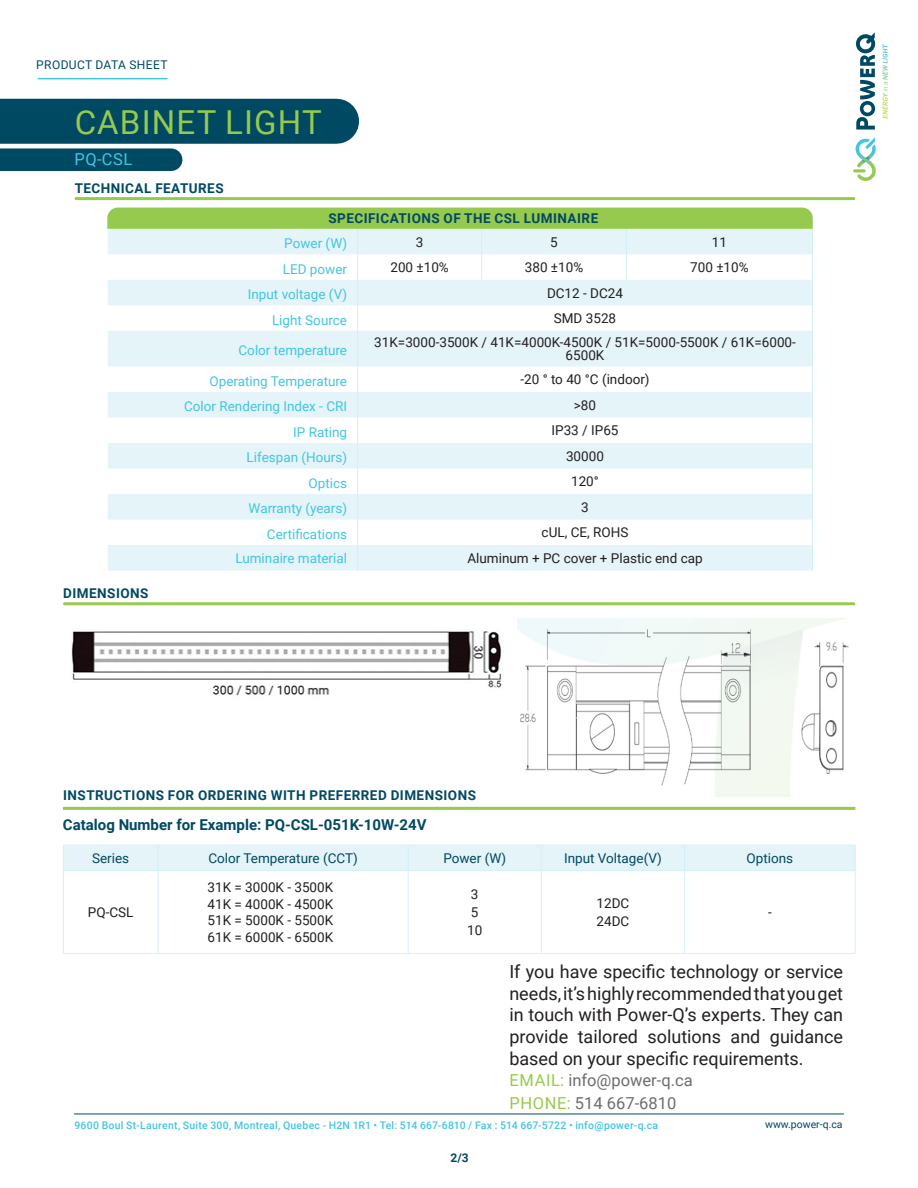
<style>
.page{position:relative;width:918px;height:1188px;background:#fff}
.page>*{position:absolute;margin:0;border:0;box-sizing:border-box;transform-origin:0 0}
.t1{font:33px "Roboto";letter-spacing:.035em;color:#96ca4e}
.t2{font:18px/21.6px "Roboto";color:#231f20;text-align:justify}
.t3{font:16.5px "Roboto";color:#6c6d70}
.t4{font:16.5px "Roboto";color:#44c5e0}
.t5{font:700 15px "Roboto";color:#004963}
.t6{font:13.5px/16.5px "Roboto";color:#231f20}
.t7{font:13.5px "Roboto";color:#44c5e0}
.t8{font:700 13.5px "Roboto";letter-spacing:.035em;color:#004963}
.t9{font:13.5px "Roboto";color:#004963}
.t10{font:12px "Roboto";letter-spacing:.035em;color:#004963}
.t11{font:700 12px "Roboto";color:#004963}
.t12{font:500 10.5px "Roboto";letter-spacing:.02em;color:#44c5e0}
.t13{font:10.5px "Roboto";color:#004963}
.s1{color:#96ca4e}
</style>
<div class="page">
<svg style="left:856px;top:32px;width:19px;height:98px"></svg>
<svg style="left:853px;top:137px;width:23px;height:44px"></svg>
<svg style="left:883px;top:44px;width:5px;height:62px"></svg>
<hr style="left:38px;top:78px;width:129px;height:1px;background:#44c5e0">
<hr style="left:74px;top:1114px;width:770px;height:1px;background:#004963">
<hr style="left:76px;top:197px;width:778px;height:3px;background:#96ca4e">
<div style="left:0;top:99px;width:337px;height:45px;background:#004963"></div>
<div style="left:0;top:148px;width:171px;height:23px;background:#004963"></div>
<svg style="left:108px;top:331px;width:704px;height:240px;fill:#e4f4f9"></svg>
<hr style="left:357px;top:331px;width:1px;height:35px;background:#d4effb">
<hr style="left:812px;top:331px;width:1px;height:35px;background:#d4effb">
<svg style="left:357px;top:366px;width:1px;height:205px"></svg>
<svg style="left:812px;top:366px;width:1px;height:205px"></svg>
<svg style="left:107px;top:208px;width:706px;height:123px"></svg>
<hr style="left:64px;top:602px;width:790px;height:3px;background:#96ca4e">
<hr style="left:63px;top:807px;width:792px;height:3px;background:#96ca4e">
<div style="left:63px;top:845px;width:793px;height:26px;background:#e4f4f9"></div>
<hr style="left:63px;top:870px;width:95px;height:1px;background:#d4effb">
<hr style="left:63px;top:871px;width:1px;height:82px;background:#d4effb">
<hr style="left:158px;top:870px;width:250px;height:1px;background:#d4effb">
<hr style="left:158px;top:871px;width:1px;height:82px;background:#d4effb">
<hr style="left:408px;top:870px;width:133px;height:1px;background:#d4effb">
<hr style="left:408px;top:871px;width:1px;height:82px;background:#d4effb">
<hr style="left:541px;top:870px;width:144px;height:1px;background:#d4effb">
<hr style="left:541px;top:871px;width:1px;height:82px;background:#d4effb">
<hr style="left:685px;top:870px;width:170px;height:1px;background:#d4effb">
<hr style="left:684px;top:871px;width:1px;height:82px;background:#d4effb">
<hr style="left:855px;top:871px;width:1px;height:82px;background:#d4effb">
<hr style="left:63px;top:953px;width:95px;height:1px;background:#d4effb">
<hr style="left:158px;top:953px;width:250px;height:1px;background:#d4effb">
<hr style="left:408px;top:953px;width:133px;height:1px;background:#d4effb">
<hr style="left:541px;top:953px;width:144px;height:1px;background:#d4effb">
<hr style="left:685px;top:953px;width:170px;height:1px;background:#d4effb">
<img style="left:71px;top:631px;width:431px;height:65px">
<img style="left:517px;top:619px;width:332px;height:178px">
<p class="t10" style="left:36px;top:56px;width:133px">PRODUCT DATA SHEET</p>
<h1 class="t1" style="left:75px;top:99px;width:249px">CABINET LIGHT</h1>
<p class="t4" style="left:74px;top:148px;width:60px">PQ-CSL</p>
<p class="t8" style="left:75px;top:179px;width:151px">TECHNICAL FEATURES</p>
<p class="t8" style="left:328px;top:209px;width:271px">SPECIFICATIONS OF THE CSL LUMINAIRE</p>
<p class="t8" style="left:63px;top:584px;width:87px">DIMENSIONS</p>
<p class="t7" style="left:284px;top:234px;width:64px">Power (W)</p>
<p class="t6" style="left:416px;top:233px;width:9px">3</p>
<p class="t6" style="left:550px;top:233px;width:9px">5</p>
<p class="t6" style="left:712px;top:233px;width:17px">11</p>
<p class="t7" style="left:283px;top:259px;width:66px">LED power</p>
<p class="t6" style="left:390px;top:259px;width:60px">200 ±10%</p>
<p class="t6" style="left:525px;top:259px;width:60px">380 ±10%</p>
<p class="t6" style="left:690px;top:259px;width:60px">700 ±10%</p>
<p class="t7" style="left:248px;top:285px;width:101px">Input voltage (V)</p>
<p class="t6" style="left:547px;top:284px;width:78px">DC12 - DC24</p>
<p class="t7" style="left:272px;top:310px;width:77px">Light Source</p>
<p class="t6" style="left:554px;top:310px;width:64px">SMD 3528</p>
<p class="t7" style="left:239px;top:341px;width:110px">Color temperature</p>
<p class="t6" style="left:374px;top:335px;width:423px;line-height:13.5px;text-align:center">31K=3000-3500K / 41K=4000K-4500K / 51K=5000-5500K / 61K=6000-<br>6500K</p>
<p class="t7" style="left:209px;top:372px;width:139px">Operating Temperature</p>
<p class="t6" style="left:520px;top:371px;width:131px">-20 ° to 40 °C (indoor)</p>
<p class="t7" style="left:184px;top:397px;width:165px">Color Rendering Index - CRI</p>
<p class="t6" style="left:574px;top:396px;width:24px">&gt;80</p>
<p class="t7" style="left:293px;top:423px;width:55px">IP Rating</p>
<p class="t6" style="left:552px;top:422px;width:68px">IP33 / IP65</p>
<p class="t7" style="left:247px;top:448px;width:102px">Lifespan (Hours)</p>
<p class="t6" style="left:566px;top:447px;width:39px">30000</p>
<p class="t7" style="left:309px;top:474px;width:40px">Optics</p>
<p class="t6" style="left:571px;top:473px;width:29px">120°</p>
<p class="t7" style="left:249px;top:499px;width:100px">Warranty (years)</p>
<p class="t6" style="left:581px;top:498px;width:9px">3</p>
<p class="t7" style="left:267px;top:525px;width:82px">Certifications</p>
<p class="t6" style="left:542px;top:524px;width:88px">cUL, CE, ROHS</p>
<p class="t7" style="left:235px;top:549px;width:113px">Luminaire material</p>
<p class="t6" style="left:467px;top:549px;width:237px">Aluminum + PC cover + Plastic end cap</p>
<p class="t8" style="left:63px;top:786px;width:414px">INSTRUCTIONS FOR ORDERING WITH PREFERRED DIMENSIONS</p>
<p class="t5" style="left:63px;top:814px;width:365px">Catalog Number for Example: PQ-CSL-051K-10W-24V</p>
<p class="t9" style="left:92px;top:849px;width:39px">Series</p>
<p class="t9" style="left:208px;top:849px;width:151px">Color Temperature (CCT)</p>
<p class="t9" style="left:443px;top:849px;width:64px">Power (W)</p>
<p class="t9" style="left:564px;top:849px;width:99px">Input Voltage(V)</p>
<p class="t9" style="left:747px;top:849px;width:48px">Options</p>
<p class="t6" style="left:88px;top:904px;width:47px">PQ-CSL</p>
<p class="t6" style="left:208px;top:879px;width:127px;text-align:justify">31K = 3000K - 3500K 41K = 4000K - 4500K 51K = 5000K - 5500K 61K = 6000K - 6500K</p>
<p class="t6" style="left:467px;top:885px;width:17px;line-height:18px">3<br>5<br>10</p>
<p class="t6" style="left:597px;top:894px;width:34px;line-height:18px">12DC<br>24DC</p>
<p class="t6" style="left:768px;top:904px;width:5px">-</p>
<h2 class="t2" style="left:509px;top:960px;width:335px">If you have specific technology or service needs, it’s highly recommended that you get in touch with Power-Q’s experts. They can provide tailored solutions and guidance based on your specific requirements.</h2>
<p class="t3" style="left:510px;top:1092px;width:168px"><span class="s1">PHONE:</span> 514 667-6810</p>
<p class="t3" style="left:510px;top:1069px;width:185px"><span class="s1">EMAIL:</span> info@power-q.ca</p>
<p class="t12" style="left:74px;top:1118px;width:585px">9600 Boul St-Laurent, Suite 300, Montreal, Quebec - H2N 1R1 • Tel: 514 667-6810 / Fax : 514 667-5722 • info@power-q.ca</p>
<p class="t13" style="left:765px;top:1117px;width:79px">www.power-q.ca</p>
<p class="t11" style="left:451px;top:1150px;width:20px">2/3</p>
</div>
